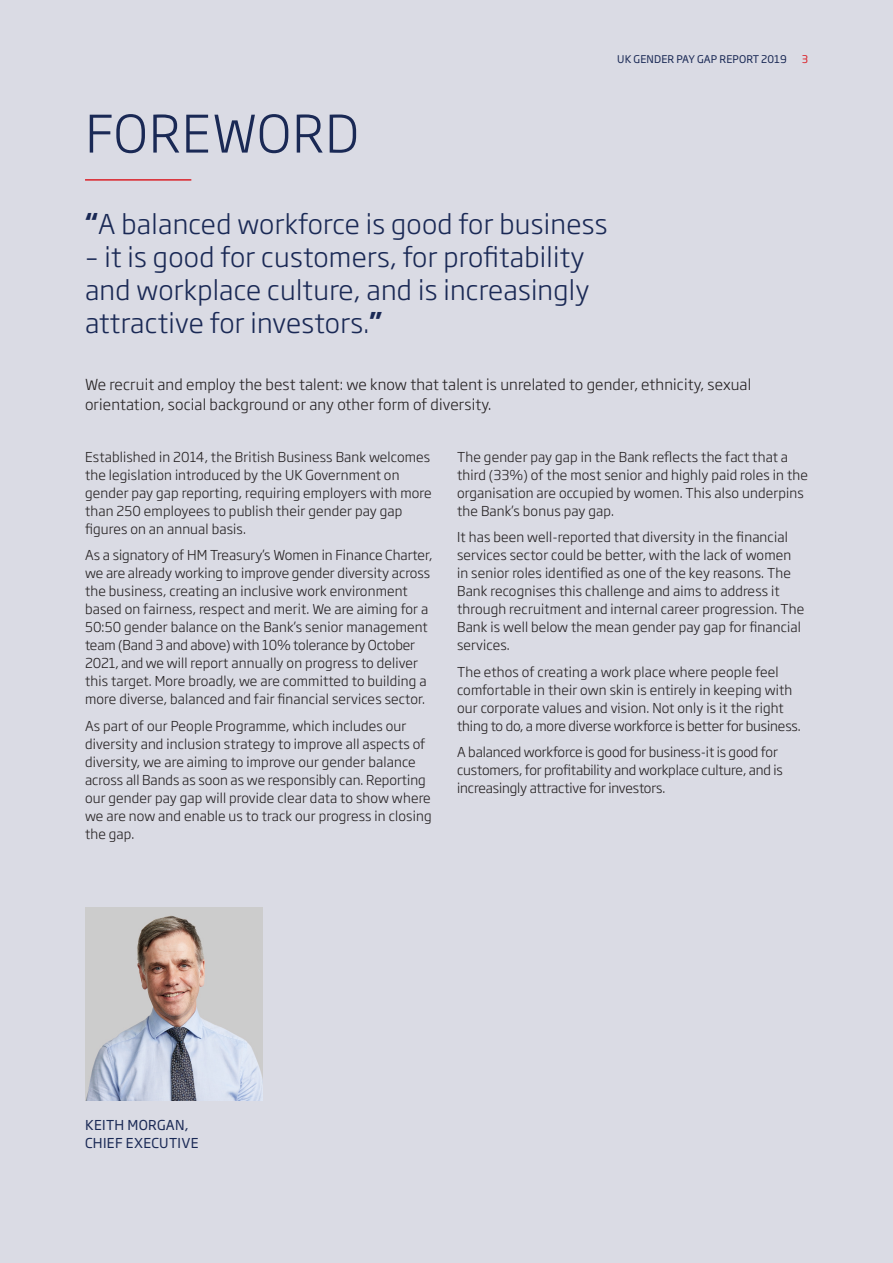
<style>
.page{position:relative;width:893px;height:1263px;background:#dadbe4}
.page>*{position:absolute;margin:0;border:0;box-sizing:border-box;transform-origin:0 0}
.Section_Header_BLUE{font:300 51px "Soho Gothic Pro";letter-spacing:.025em;color:#1a2955}
.Quote_18_22pt{font:300 27px/33px "Soho Gothic Pro";letter-spacing:.01em;color:#1a2955}
.Intro_Executive_Summ{font:300 15px/19.5px "Soho Gothic Pro";letter-spacing:.01em;color:#231f20}
.Body_Text{font:300 13.5px/18px "Soho Gothic Pro";letter-spacing:.01em;color:#231f20}
.Body_Text-2{font:300 13.5px/18px "Soho Gothic Pro";letter-spacing:-.01em;color:#231f20}
.Body_Text-3{font:13.5px/18px "Soho Gothic Pro";letter-spacing:.025em;color:#1a2955}
.t1{font:10.5px "Soho Gothic Pro";letter-spacing:.015em;color:#1a2955}
.t2{font:10.5px "Soho Gothic Pro";color:#da2128}
.s1{font-weight:700}
</style>
<div class="page">
<hr style="left:85px;top:179px;width:106px;height:2px;background:#da2128">
<img style="left:85px;top:907px;width:177px;height:193px">
<p class="Section_Header_BLUE" style="left:85px;top:94px;width:275px">FOREWORD</p>
<p class="t1" style="left:617px;top:51px;width:171px">UK GENDER PAY GAP REPORT 2019</p>
<p class="t2" style="left:802px;top:51px;width:8px">3</p>
<p class="Quote_18_22pt" style="left:85px;top:206px;width:524px"><span class="s1">“</span>A balanced workforce is good for business</p>
<p class="Quote_18_22pt" style="left:85px;top:239px;width:506px">– it is good for customers, for profitability and workplace culture, and is increasingly attractive for investors.<span class="s1">”</span></p>
<p class="Intro_Executive_Summ" style="left:85px;top:374px;width:668px">We recruit and employ the best talent: we know that talent is unrelated to gender, ethnicity, sexual orientation, social background or any other form of diversity.</p>
<p class="Body_Text" style="left:85px;top:447px;width:348px">Established in 2014, the British Business Bank welcomes the legislation introduced by the UK Government on gender pay gap reporting, requiring employers with more than 250 employees to publish their gender pay gap figures on an annual basis.</p>
<p class="Body_Text" style="left:85px;top:545px;width:349px">As a signatory of HM Treasury’s Women in Finance Charter, we are already working to improve gender diversity across the business, creating an inclusive work environment based on fairness, respect and merit. We are aiming for a 50:50 gender balance on the Bank’s senior management team (Band 3 and above) with 10% tolerance by October 2021, and we will report annually on progress to deliver this target. More broadly, we are committed to building a more diverse, balanced and fair financial services sector.</p>
<p class="Body_Text" style="left:85px;top:716px;width:348px">As part of our People Programme, which includes our diversity and inclusion strategy to improve all aspects of diversity, we are aiming to improve our gender balance across all Bands as soon as we responsibly can. Reporting our gender pay gap will provide clear data to show where we are now and enable us to track our progress in closing the gap.</p>
<p class="Body_Text" style="left:457px;top:447px;width:352px">The gender pay gap in the Bank reflects the fact that a third (33%) of the most senior and highly paid roles in the organisation are occupied by women. This also underpins the Bank’s bonus pay gap.</p>
<p class="Body_Text" style="left:457px;top:527px;width:349px">It has been well-reported that diversity in the financial services sector could be better, with the lack of women in senior roles identified as one of the key reasons. The Bank recognises this challenge and aims to address it through recruitment and internal career progression. The Bank is well below the mean gender pay gap for financial services.</p>
<p class="Body_Text" style="left:457px;top:662px;width:345px">The ethos of creating a work place where people feel comfortable in their own skin is entirely in keeping with our corporate values and vision. Not only is it the right thing to do, a more diverse workforce is better for business.</p>
<p class="Body_Text-2" style="left:457px;top:742px;width:327px">A balanced workforce is good for business-it is good for customers, for profitability and workplace culture, and is increasingly attractive for investors.</p>
<p class="Body_Text-3" style="left:85px;top:1115px;width:115px">KEITH MORGAN,<br>CHIEF EXECUTIVE</p>
</div>
